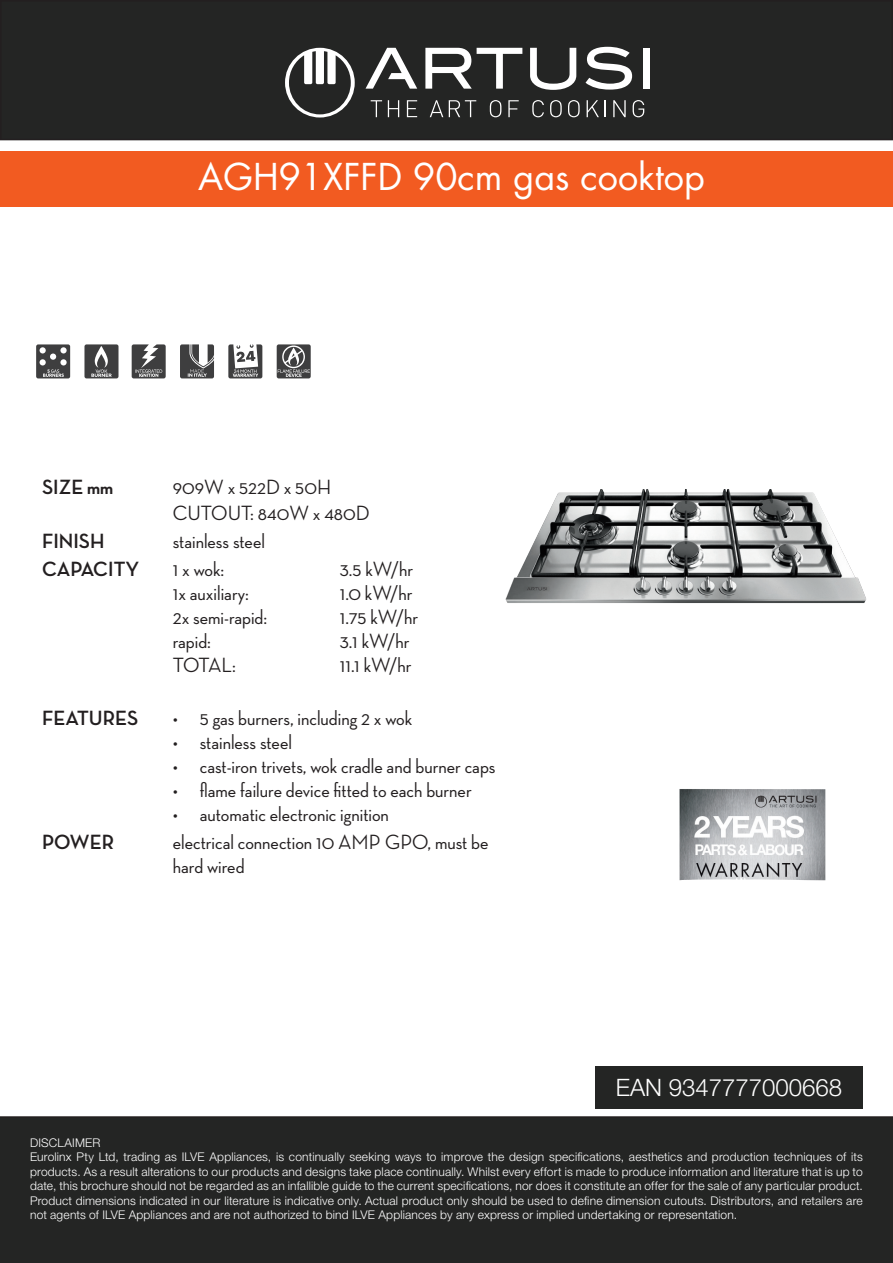
<style>
.page{position:relative;width:893px;height:1263px;background:#fff}
.page>*{position:absolute;margin:0;border:0;box-sizing:border-box;transform-origin:0 0}
.t1{font:36px "Futura Std";color:#fff}
.t2{font:300 24px "Helvetica Neue LT Std";color:#fff}
.body{font:500 21px/24px "Neutraface Display";color:#231f20}
.t3{font:700 21px "Neutraface Display";color:#231f20}
.t4{font:300 12px/14.4px "Helvetica Neue LT Std";letter-spacing:.015em;color:#fff;text-align:justify}
</style>
<div class="page">
<div style="left:0;top:1116px;width:893px;height:147px;background:#242524"></div>
<div style="left:1px;top:1px;width:891px;height:139px;background:#242524"></div>
<div style="left:0;top:0;width:893px;height:140px;border:2px solid #231f20"></div>
<svg style="left:285px;top:48px;width:70px;height:69px"></svg>
<svg style="left:365px;top:48px;width:52px;height:41px"></svg>
<div style="left:643px;top:48px;width:6px;height:41px;background:#fff"></div>
<svg style="left:585px;top:47px;width:47px;height:43px"></svg>
<svg style="left:530px;top:48px;width:46px;height:42px"></svg>
<svg style="left:425px;top:48px;width:97px;height:41px"></svg>
<svg style="left:371px;top:100px;width:11px;height:17px"></svg>
<svg style="left:388px;top:100px;width:11px;height:17px"></svg>
<svg style="left:407px;top:100px;width:10px;height:17px"></svg>
<svg style="left:430px;top:100px;width:13px;height:17px"></svg>
<svg style="left:449px;top:100px;width:27px;height:17px"></svg>
<svg style="left:490px;top:100px;width:11px;height:17px"></svg>
<svg style="left:508px;top:100px;width:11px;height:17px"></svg>
<svg style="left:532px;top:100px;width:12px;height:17px"></svg>
<svg style="left:550px;top:100px;width:12px;height:17px"></svg>
<svg style="left:568px;top:100px;width:12px;height:17px"></svg>
<svg style="left:587px;top:100px;width:19px;height:17px"></svg>
<svg style="left:613px;top:100px;width:13px;height:17px"></svg>
<svg style="left:633px;top:100px;width:11px;height:17px"></svg>
<img style="left:679px;top:789px;width:146px;height:91px">
<div style="left:595px;top:1066px;width:268px;height:43px;background:#242524"></div>
<img style="left:505px;top:489px;width:361px;height:114px">
<svg style="left:36px;top:344px;width:34px;height:34px"></svg>
<svg style="left:132px;top:344px;width:34px;height:34px"></svg>
<svg style="left:180px;top:344px;width:34px;height:34px"></svg>
<svg style="left:228px;top:344px;width:34px;height:34px"></svg>
<svg style="left:84px;top:344px;width:34px;height:34px"></svg>
<svg style="left:277px;top:344px;width:34px;height:34px"></svg>
<div style="left:0;top:151px;width:893px;height:56px;background:#f25b21"></div>
<p class="t1" style="left:198px;top:153px;width:508px">AGH91XFFD 90cm gas cooktop</p>
<p class="t3" style="left:42px;top:476px;width:73px">SIZE mm</p>
<p class="body" style="left:173px;top:475px;width:160px">909W x 522D x 50H</p>
<p class="body" style="left:173px;top:501px;width:198px">CUTOUT: 840W x 480D</p>
<p class="t3" style="left:42px;top:529px;width:64px">FINISH</p>
<p class="body" style="left:173px;top:529px;width:94px">stainless steel</p>
<p class="t3" style="left:42px;top:557px;width:99px">CAPACITY</p>
<p class="body" style="left:173px;top:557px;width:53px">1 x wok:</p>
<p class="body" style="left:173px;top:581px;width:78px">1x auxiliary:</p>
<p class="body" style="left:173px;top:605px;width:96px">2x semi-rapid:</p>
<p class="body" style="left:173px;top:629px;width:40px">rapid:</p>
<p class="body" style="left:173px;top:653px;width:65px">TOTAL:</p>
<p class="body" style="left:340px;top:557px;width:75px">3.5 kW/hr</p>
<p class="body" style="left:340px;top:581px;width:74px">1.0 kW/hr</p>
<p class="body" style="left:340px;top:605px;width:80px">1.75 kW/hr</p>
<p class="body" style="left:340px;top:629px;width:71px">3.1 kW/hr</p>
<p class="body" style="left:340px;top:653px;width:73px">11.1 kW/hr</p>
<p class="t3" style="left:42px;top:706px;width:98px">FEATURES</p>
<p class="body" style="left:173px;top:706px;width:241px">• 5 gas burners, including 2 x wok</p>
<p class="body" style="left:173px;top:730px;width:121px">• stainless steel</p>
<p class="body" style="left:173px;top:754px;width:324px">• cast-iron trivets, wok cradle and burner caps</p>
<p class="body" style="left:173px;top:778px;width:300px">• flame failure device fitted to each burner</p>
<p class="body" style="left:173px;top:802px;width:218px">• automatic electronic ignition</p>
<p class="t3" style="left:42px;top:830px;width:73px">POWER</p>
<p class="body" style="left:173px;top:830px;width:317px">electrical connection 10 AMP GPO, must be hard wired</p>
<p class="t2" style="left:616px;top:1073px;width:228px">EAN 9347777000668</p>
<p class="t4" style="left:30px;top:1135px;width:72px">DISCLAIMER</p>
<p class="t4" style="left:30px;top:1150px;width:834px">Eurolinx Pty Ltd, trading as ILVE Appliances, is continually seeking ways to improve the design specifications, aesthetics and production techniques of its products. As a result alterations to our products and designs take place continually. Whilst every effort is made to produce information and literature that is up to date, this brochure should not be regarded as an infallible guide to the current specifications, nor does it constitute an offer for the sale of any particular product.<br>Product dimensions indicated in our literature is indicative only. Actual product only should be used to define dimension cutouts. Distributors, and retailers are not agents of ILVE Appliances and are not authorized to bind ILVE Appliances by any express or implied undertaking or representation.</p>
</div>
